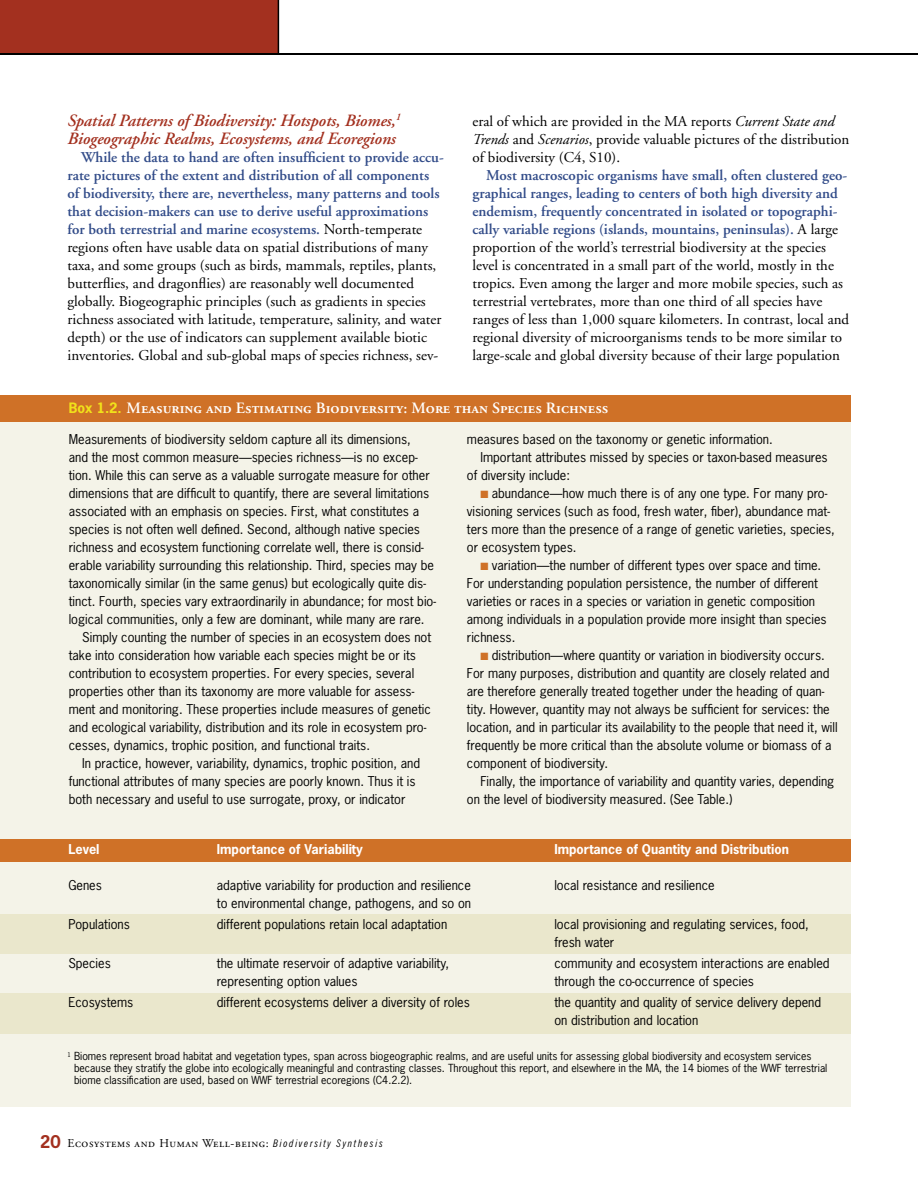
<style>
.page{position:relative;width:918px;height:1188px;background:#fff}
.page>*{position:absolute;margin:0;border:0;box-sizing:border-box;transform-origin:0 0}
._3rd_LEVEL_HEAD{font:italic 600 17.25px/18px "Adobe Garamond";letter-spacing:-.005em;color:#a3301f}
.BOX_SIDEBAR_Head{font:15.75px "Adobe Garamond Semibold SC";color:#fff}
.BODY_TEXT{font:15px/18px "Adobe Garamond";color:#000}
.BOX_SIDEBAR_Copy{font:12.75px/18px "News Gothic Std";color:#000}
.BOX_SIDEBAR_Subheads{font:700 12.75px "News Gothic Std";color:#fff}
.t1{font:12px "Adobe Garamond Regular SC";letter-spacing:.05em;color:#000}
.FOOTNOTE{font:10.5px/12px "News Gothic Std";color:#000}
.s1{font-weight:600;color:#324c89}
.s2{font-style:italic}
.s3{font-family:"News Gothic Std";font-weight:700;font-size:13.5px;color:#f1e21a}
.s4{color:#cf7127}
.s5{font-family:"News Gothic Std";font-weight:700;font-size:16.5px;color:#a3301f}
.s6{font-family:"News Gothic BT";font-style:italic;font-stretch:condensed;font-size:10.5px}
</style>
<div class="page">
<div style="left:0;top:0;width:278px;height:54px;background:#a3301f"></div>
<hr style="left:278px;top:0;width:1px;height:54px;background:#000">
<hr style="left:0;top:53px;width:918px;height:1px;background:#000">
<div style="left:0;top:400px;width:850px;height:707px;background:#f4f3e8"></div>
<div style="left:0;top:395px;width:850px;height:27px;background:#cf7127"></div>
<div style="left:0;top:915px;width:850px;height:39px;background:#eae7cc"></div>
<div style="left:0;top:839px;width:850px;height:23px;background:#cf7127"></div>
<div style="left:0;top:993px;width:850px;height:40px;background:#eae7cc"></div>
<p class="_3rd_LEVEL_HEAD" style="left:68px;top:112px;width:335px">Spatial Patterns of Biodiversity: Hotspots, Biomes,<sup>1<br></sup>Biogeographic Realms, Ecosystems, and Ecoregions</p>
<p class="BODY_TEXT" style="left:68px;top:149px;width:378px;text-indent:14px"><span class="s1">While the data to hand are often insufficient to provide accu&shy;rate pictures of the extent and distribution of all components of biodiversity, there are, nevertheless, many patterns and tools that decision-makers can use to derive useful approximations for both terrestrial and marine ecosystems.</span> North-temperate regions often have usable data on spatial distributions of many taxa, and some groups (such as birds, mammals, reptiles, plants, butterflies, and dragonflies) are reasonably well documented globally. Biogeographic principles (such as gradients in species richness associated with latitude, temperature, salinity, and water depth) or the use of indicators can supplement available biotic inventories. Global and sub-global maps of species richness, sev-</p>
<p class="BODY_TEXT" style="left:472px;top:113px;width:378px">eral of which are provided in the MA reports <span class="s2">Current State and<br>Trends</span> and <span class="s2">Scenarios</span>, provide valuable pictures of the distribution of biodiversity (C4, S10).</p>
<p class="BODY_TEXT" style="left:472px;top:167px;width:378px;text-indent:14px"><span class="s1">Most macroscopic organisms have small, often clustered geo&shy;graphical ranges, leading to centers of both high diversity and endemism, frequently concentrated in isolated or topographi&shy;cally variable regions (islands, mountains, peninsulas).</span> A large proportion of the world’s terrestrial biodiversity at the species level is concentrated in a small part of the world, mostly in the tropics. Even among the larger and more mobile species, such as terrestrial vertebrates, more than one third of all species have ranges of less than 1,000 square kilometers. In contrast, local and regional diversity of microorganisms tends to be more similar to large-scale and global diversity because of their large population</p>
<p class="BOX_SIDEBAR_Head" style="left:69px;top:399px;width:541px"><span class="s3">Box 1.2.</span> Measuring and Estimating Biodiversity: More than Species Richness</p>
<p class="BOX_SIDEBAR_Copy" style="left:69px;top:430px;width:369px">Measurements of biodiversity seldom capture all its dimensions,<br>and the most common measure—species richness—is no excep&shy;tion. While this can serve as a valuable surrogate measure for other dimensions that are difficult to quantify, there are several limitations associated with an emphasis on species. First, what constitutes a species is not often well defined. Second, although native species richness and ecosystem functioning correlate well, there is consid&shy;erable variability surrounding this relationship. Third, species may be taxonomically similar (in the same genus) but ecologically quite dis&shy;tinct. Fourth, species vary extraordinarily in abundance; for most bio&shy;logical communities, only a few are dominant, while many are rare.</p>
<p class="BOX_SIDEBAR_Copy" style="left:69px;top:628px;width:364px;text-indent:14px">Simply counting the number of species in an ecosystem does not take into consideration how variable each species might be or its contribution to ecosystem properties. For every species, several properties other than its taxonomy are more valuable for assess&shy;ment and monitoring. These properties include measures of genetic and ecological variability, distribution and its role in ecosystem pro&shy;cesses, dynamics, trophic position, and functional traits.</p>
<p class="BOX_SIDEBAR_Copy" style="left:69px;top:754px;width:353px;text-indent:14px">In practice, however, variability, dynamics, trophic position, and functional attributes of many species are poorly known. Thus it is both necessary and useful to use surrogate, proxy, or indicator</p>
<p class="BOX_SIDEBAR_Copy" style="left:467px;top:430px;width:307px">measures based on the taxonomy or genetic information.</p>
<p class="BOX_SIDEBAR_Copy" style="left:467px;top:448px;width:362px;text-indent:14px">Important attributes missed by species or taxon-based measures of diversity include:</p>
<p class="BOX_SIDEBAR_Copy" style="left:467px;top:484px;width:369px;text-indent:14px"><span class="s4">■</span> abundance—how much there is of any one type. For many pro&shy;visioning services (such as food, fresh water, fiber), abundance mat&shy;ters more than the presence of a range of genetic varieties, species, or ecosystem types.</p>
<p class="BOX_SIDEBAR_Copy" style="left:467px;top:556px;width:361px;text-indent:14px"><span class="s4">■</span> variation—the number of different types over space and time.<br>For understanding population persistence, the number of different varieties or races in a species or variation in genetic composition among individuals in a population provide more insight than species richness.</p>
<p class="BOX_SIDEBAR_Copy" style="left:467px;top:646px;width:372px;text-indent:14px"><span class="s4">■</span> distribution—where quantity or variation in biodiversity occurs.<br>For many purposes, distribution and quantity are closely related and are therefore generally treated together under the heading of quan&shy;tity. However, quantity may not always be sufficient for services: the location, and in particular its availability to the people that need it, will frequently be more critical than the absolute volume or biomass of a component of biodiversity.</p>
<p class="BOX_SIDEBAR_Copy" style="left:467px;top:772px;width:369px;text-indent:14px">Finally, the importance of variability and quantity varies, depending on the level of biodiversity measured. (See Table.)</p>
<p class="BOX_SIDEBAR_Subheads" style="left:68px;top:841px;width:33px">Level</p>
<p class="BOX_SIDEBAR_Subheads" style="left:217px;top:841px;width:148px">Importance of Variability</p>
<p class="BOX_SIDEBAR_Subheads" style="left:554px;top:841px;width:236px">Importance of Quantity and Distribution</p>
<p class="BOX_SIDEBAR_Copy" style="left:68px;top:877px;width:35px">Genes</p>
<p class="BOX_SIDEBAR_Copy" style="left:217px;top:877px;width:256px">adaptive variability for production and resilience</p>
<p class="BOX_SIDEBAR_Copy" style="left:554px;top:877px;width:162px">local resistance and resilience</p>
<p class="BOX_SIDEBAR_Copy" style="left:217px;top:895px;width:256px">to environmental change, pathogens, and so on</p>
<p class="BOX_SIDEBAR_Copy" style="left:68px;top:916px;width:63px">Populations</p>
<p class="BOX_SIDEBAR_Copy" style="left:217px;top:916px;width:232px">different populations retain local adaptation</p>
<p class="BOX_SIDEBAR_Copy" style="left:554px;top:916px;width:256px">local provisioning and regulating services, food, fresh water</p>
<p class="BOX_SIDEBAR_Copy" style="left:68px;top:955px;width:44px">Species</p>
<p class="BOX_SIDEBAR_Copy" style="left:217px;top:955px;width:234px">the ultimate reservoir of adaptive variability,</p>
<p class="BOX_SIDEBAR_Copy" style="left:554px;top:955px;width:277px">community and ecosystem interactions are enabled</p>
<p class="BOX_SIDEBAR_Copy" style="left:217px;top:973px;width:142px">representing option values</p>
<p class="BOX_SIDEBAR_Copy" style="left:554px;top:973px;width:201px">through the co-occurrence of species</p>
<p class="BOX_SIDEBAR_Copy" style="left:68px;top:994px;width:67px">Ecosystems</p>
<p class="BOX_SIDEBAR_Copy" style="left:217px;top:994px;width:255px">different ecosystems deliver a diversity of roles</p>
<p class="BOX_SIDEBAR_Copy" style="left:554px;top:994px;width:268px">the quantity and quality of service delivery depend on distribution and location</p>
<p class="FOOTNOTE" style="left:74px;top:1050px;width:755px;text-indent:-7px"><sup>1</sup> Biomes represent broad habitat and vegetation types, span across biogeographic realms, and are useful units for assessing global biodiversity and ecosystem services because they stratify the globe into ecologically meaningful and contrasting classes. Throughout this report, and elsewhere in the MA, the 14 biomes of the WWF terrestrial biome classification are used, based on WWF terrestrial ecoregions (C4.2.2).</p>
<p class="t1" style="left:40px;top:1137px;width:344px"><span class="s5">20</span> Ecosystems and Human Well-being: <span class="s6">Biodiversity Synthesis</span></p>
</div>
